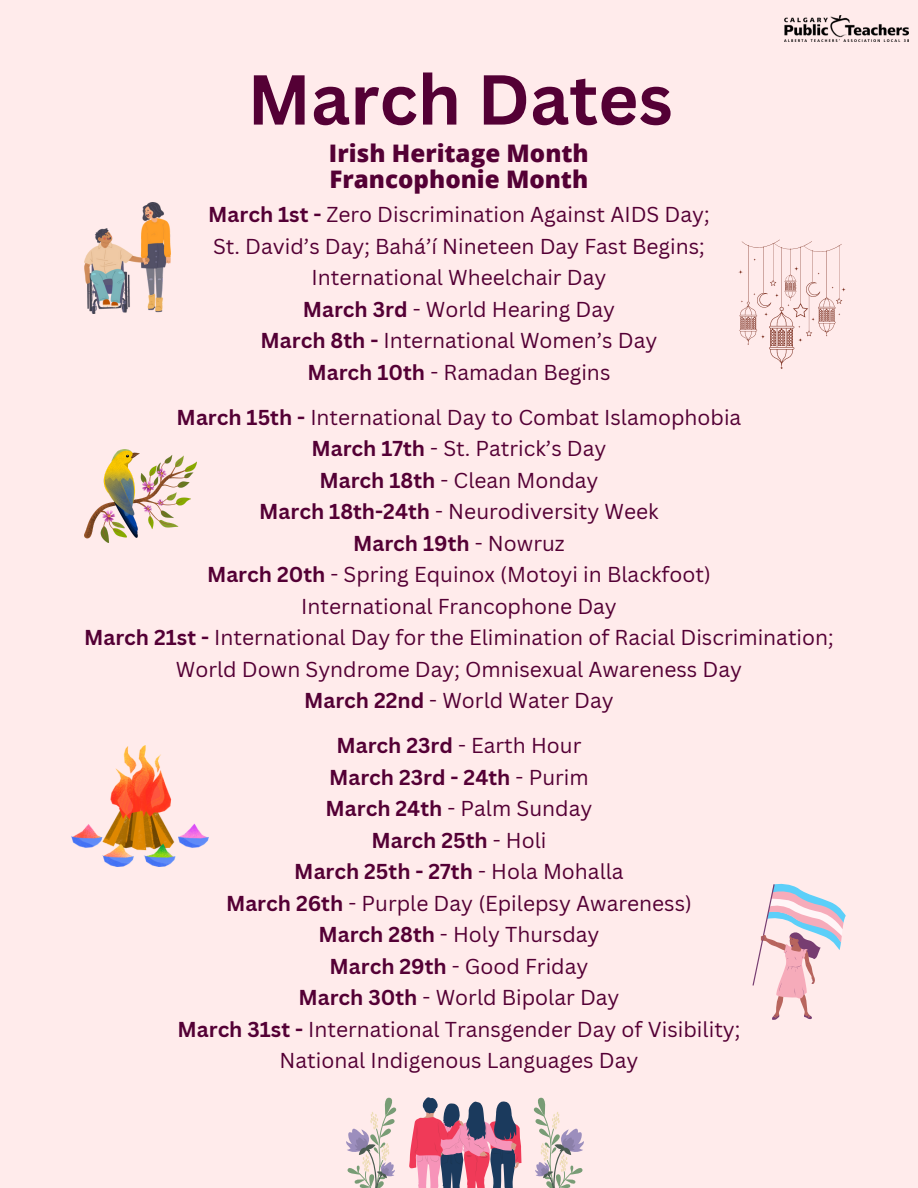
<style>
.page{position:relative;width:918px;height:1188px;background:#ffebeb}
.page>*{position:absolute;margin:0;border:0;box-sizing:border-box;transform-origin:0 0}
.t1{font:700 69px "Canva Sans";color:#540035}
.t2{font:800 24.15px/25.8px "Open Sans";color:#540035}
.t3{font:21px/31.5px "Canva Sans";color:#540035;text-align:center}
.t4{font:700 21px "Canva Sans";color:#540035}
.s1{font-weight:700}
.s2{font-weight:400}
</style>
<div class="page">
<svg style="left:346px;top:1097px;width:51px;height:91px"></svg>
<svg style="left:533px;top:1097px;width:51px;height:91px"></svg>
<svg style="left:409px;top:1097px;width:112px;height:91px"></svg>
<svg style="left:738px;top:240px;width:108px;height:129px"></svg>
<img style="left:85px;top:202px;width:85px;height:112px">
<img style="left:85px;top:450px;width:111px;height:92px">
<svg style="left:752px;top:883px;width:94px;height:137px"></svg>
<img style="left:72px;top:745px;width:137px;height:122px">
<img style="left:785px;top:16px;width:123px;height:26px">
<p class="t1" style="left:247px;top:51px;width:427px">March Dates</p>
<p class="t2" style="left:329px;top:139px;width:261px">Irish Heritage Month<br>Francophonie Month</p>
<p class="t3" style="left:208px;top:198px;width:503px"><span class="s1">March 1st -</span> Zero Discrimination Against AIDS Day;</p>
<h1 class="t3" style="left:213px;top:230px;width:493px">St. David’s Day; Bahá’í Nineteen Day Fast Begins;</h1>
<h2 class="t3" style="left:312px;top:261px;width:296px">International Wheelchair Day</h2>
<p class="t3" style="left:303px;top:293px;width:314px"><span class="s1">March 3rd</span> - World Hearing Day</p>
<p class="t3" style="left:261px;top:324px;width:398px"><span class="s1">March 8th -</span> International Women’s Day</p>
<p class="t3" style="left:308px;top:356px;width:304px"><span class="s1">March 10th</span> - Ramadan Begins</p>
<p class="t3" style="left:177px;top:401px;width:566px"><span class="s1">March 15th -</span> International Day to Combat Islamophobia</p>
<p class="t3" style="left:311px;top:432px;width:297px"><span class="s1">March 17th</span> - St. Patrick’s Day</p>
<p class="t3" style="left:320px;top:464px;width:280px"><span class="s1">March 18th</span> - Clean Monday</p>
<p class="t3" style="left:259px;top:495px;width:401px"><span class="s1">March 18th-24th</span> - Neurodiversity Week</p>
<p class="t4" style="left:353px;top:528px;width:213px">March 19th <span class="s2">- Nowruz</span></p>
<p class="t3" style="left:207px;top:558px;width:505px"><span class="s1">March 20th</span> - Spring Equinox (Motoyi in Blackfoot)</p>
<p class="t3" style="left:301px;top:590px;width:317px">International Francophone Day</p>
<p class="t3" style="left:84px;top:621px;width:751px"><span class="s1">March 21st -</span> International Day for the Elimination of Racial Discrimination;<br>World Down Syndrome Day; Omnisexual Awareness Day</p>
<p class="t3" style="left:304px;top:684px;width:311px"><span class="s1">March 22nd</span> - World Water Day</p>
<p class="t3" style="left:337px;top:729px;width:246px"><span class="s1">March 23rd</span> - Earth Hour</p>
<p class="t4" style="left:329px;top:762px;width:261px">March 23rd - 24th <span class="s2">- Purim</span></p>
<p class="t3" style="left:326px;top:792px;width:268px"><span class="s1">March 24th</span> - Palm Sunday</p>
<p class="t4" style="left:372px;top:825px;width:176px">March 25th <span class="s2">- Holi</span></p>
<p class="t4" style="left:294px;top:857px;width:331px">March 25th - 27th <span class="s2">- Hola Mohalla</span></p>
<p class="t3" style="left:226px;top:887px;width:467px"><span class="s1">March 26th</span> - Purple Day (Epilepsy Awareness)</p>
<p class="t3" style="left:318px;top:918px;width:282px"><span class="s1">March 28th</span> - Holy Thursday</p>
<p class="t3" style="left:330px;top:950px;width:260px"><span class="s1">March 29th</span> - Good Friday</p>
<p class="t3" style="left:298px;top:981px;width:323px"><span class="s1">March 30th</span> - World Bipolar Day</p>
<p class="t3" style="left:178px;top:1013px;width:564px"><span class="s1">March 31st -</span> International Transgender Day of Visibility;</p>
<p class="t3" style="left:280px;top:1044px;width:360px">National Indigenous Languages Day</p>
</div>
